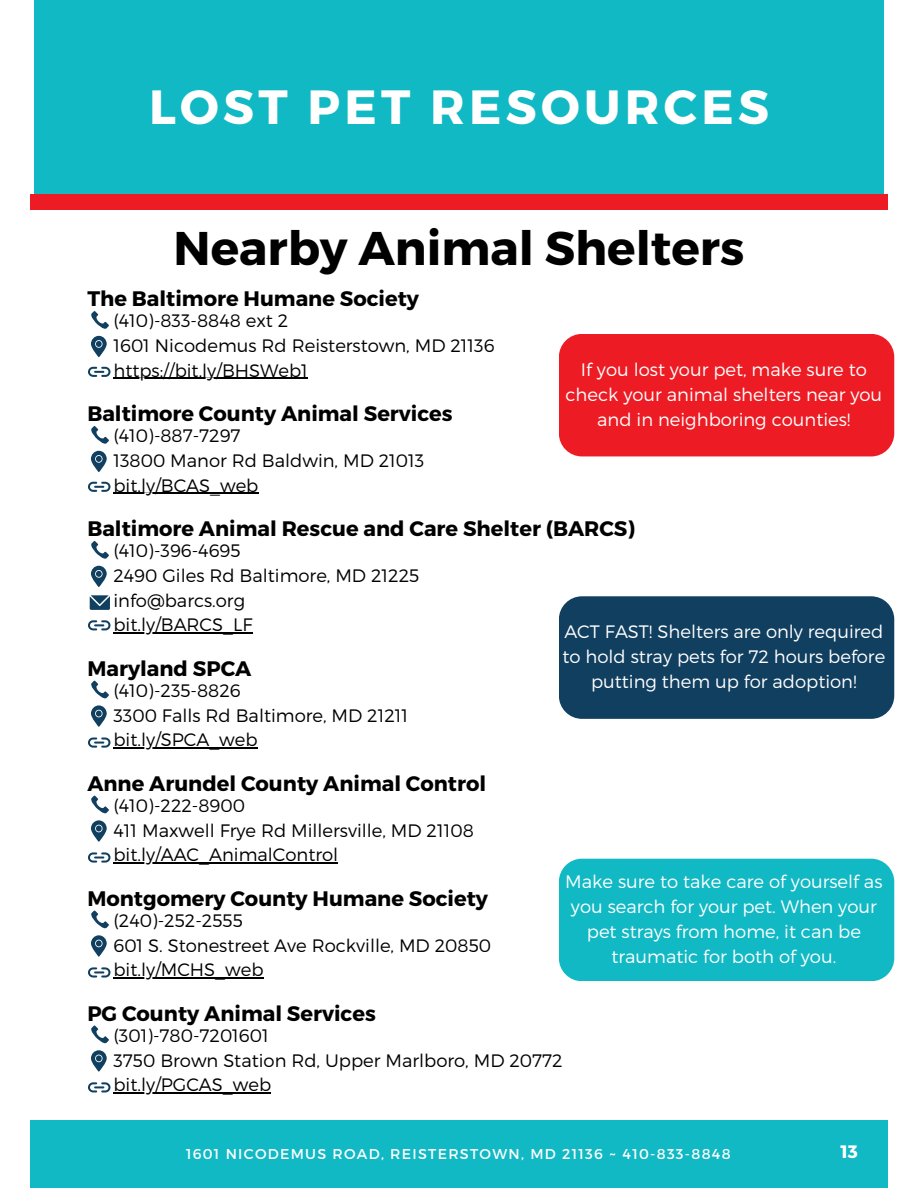
<style>
.page{position:relative;width:918px;height:1188px;background:#fff}
.page>*{position:absolute;margin:0;border:0;box-sizing:border-box;transform-origin:0 0}
.t1{font:700 48px "Montserrat";letter-spacing:.09em;color:#fff}
.t2{font:700 47.25px "Montserrat";color:#000}
.t3{font:700 21px "Montserrat";color:#000}
.t4{font:300 18px/24.8px "Montserrat";color:#000}
.t5{font:300 18px/24.8px "Montserrat";color:#fff;text-align:center}
.t6{font:700 18px "Montserrat";color:#fff}
.t7{font:14.25px "Montserrat";letter-spacing:.09em;color:#fff}
</style>
<div class="page">
<div style="left:34px;top:0;width:850px;height:210px;background:#11b9c4"></div>
<div style="left:30px;top:195px;width:858px;height:14px;background:#ed1c24"></div>
<div style="left:30px;top:1121px;width:858px;height:67px;background:#11b9c4"></div>
<hr style="left:113px;top:378px;width:195px;height:1px;background:#000">
<svg style="left:91px;top:311px;width:18px;height:46px"></svg>
<svg style="left:88px;top:367px;width:23px;height:10px"></svg>
<hr style="left:113px;top:493px;width:145px;height:1px;background:#000">
<svg style="left:91px;top:426px;width:18px;height:46px"></svg>
<svg style="left:88px;top:482px;width:23px;height:10px"></svg>
<svg style="left:90px;top:595px;width:20px;height:15px"></svg>
<hr style="left:113px;top:633px;width:140px;height:1px;background:#000">
<svg style="left:91px;top:541px;width:18px;height:46px"></svg>
<svg style="left:88px;top:620px;width:23px;height:10px"></svg>
<hr style="left:113px;top:748px;width:145px;height:1px;background:#000">
<svg style="left:91px;top:680px;width:18px;height:47px"></svg>
<svg style="left:88px;top:738px;width:23px;height:10px"></svg>
<hr style="left:113px;top:862px;width:225px;height:2px;background:#000">
<svg style="left:91px;top:795px;width:18px;height:47px"></svg>
<svg style="left:88px;top:852px;width:23px;height:11px"></svg>
<hr style="left:113px;top:977px;width:151px;height:2px;background:#000">
<svg style="left:91px;top:910px;width:18px;height:47px"></svg>
<svg style="left:88px;top:967px;width:23px;height:11px"></svg>
<hr style="left:113px;top:1092px;width:158px;height:1px;background:#000">
<svg style="left:91px;top:1025px;width:18px;height:47px"></svg>
<svg style="left:88px;top:1082px;width:23px;height:10px"></svg>
<div style="left:559px;top:334px;width:335px;height:122px;background:#ed1c24;border-radius:23px"></div>
<div style="left:559px;top:596px;width:335px;height:123px;background:#113f60;border-radius:23px"></div>
<div style="left:559px;top:859px;width:335px;height:122px;background:#11b9c4;border-radius:23px"></div>
<h1 class="t1" style="left:149px;top:78px;width:621px">LOST PET RESOURCES</h1>
<h2 class="t2" style="left:174px;top:219px;width:572px">Nearby Animal Shelters</h2>
<p class="t3" style="left:87px;top:286px;width:333px">The Baltimore Humane Society</p>
<p class="t4" style="left:113px;top:308px;width:383px">(410)-833-8848 ext 2<br>1601 Nicodemus Rd Reisterstown, MD 21136 https://bit.ly/BHSWeb1</p>
<p class="t3" style="left:87px;top:401px;width:367px">Baltimore County Animal Services</p>
<p class="t4" style="left:113px;top:423px;width:312px">(410)-887-7297<br>13800 Manor Rd Baldwin, MD 21013 bit.ly/BCAS_web</p>
<p class="t5" style="left:566px;top:357px;width:318px">If you lost your pet, make sure to check your animal shelters near you and in neighboring counties!</p>
<p class="t3" style="left:87px;top:516px;width:549px">Baltimore Animal Rescue and Care Shelter (BARCS)</p>
<p class="t4" style="left:113px;top:538px;width:307px">(410)-396-4695<br>2490 Giles Rd Baltimore, MD 21225 info@barcs.org<br>bit.ly/BARCS_LF</p>
<p class="t3" style="left:87px;top:656px;width:166px">Maryland SPCA</p>
<p class="t4" style="left:113px;top:678px;width:296px">(410)-235-8826<br>3300 Falls Rd Baltimore, MD 21211 bit.ly/SPCA_web</p>
<p class="t3" style="left:87px;top:771px;width:400px">Anne Arundel County Animal Control</p>
<p class="t4" style="left:113px;top:793px;width:362px">(410)-222-8900<br>411 Maxwell Frye Rd Millersville, MD 21108 bit.ly/AAC_AnimalControl</p>
<p class="t3" style="left:87px;top:885px;width:402px">Montgomery County Humane Society</p>
<p class="t4" style="left:113px;top:908px;width:379px">(240)-252-2555<br>601 S. Stonestreet Ave Rockville, MD 20850 bit.ly/MCHS_web</p>
<p class="t3" style="left:87px;top:1000px;width:290px">PG County Animal Services</p>
<p class="t5" style="left:563px;top:619px;width:324px">ACT FAST! Shelters are only required to hold stray pets for 72 hours before putting them up for adoption!</p>
<p class="t5" style="left:565px;top:869px;width:319px">Make sure to take care of yourself as you search for your pet. When your pet strays from home, it can be traumatic for both of you.</p>
<p class="t4" style="left:113px;top:1023px;width:451px">(301)-780-7201601<br>3750 Brown Station Rd, Upper Marlboro, MD 20772 bit.ly/PGCAS_web</p>
<p class="t7" style="left:186px;top:1146px;width:546px">1601 NICODEMUS ROAD, REISTERSTOWN, MD 21136 ~ 410-833-8848</p>
<p class="t6" style="left:840px;top:1140px;width:19px">13</p>
</div>
